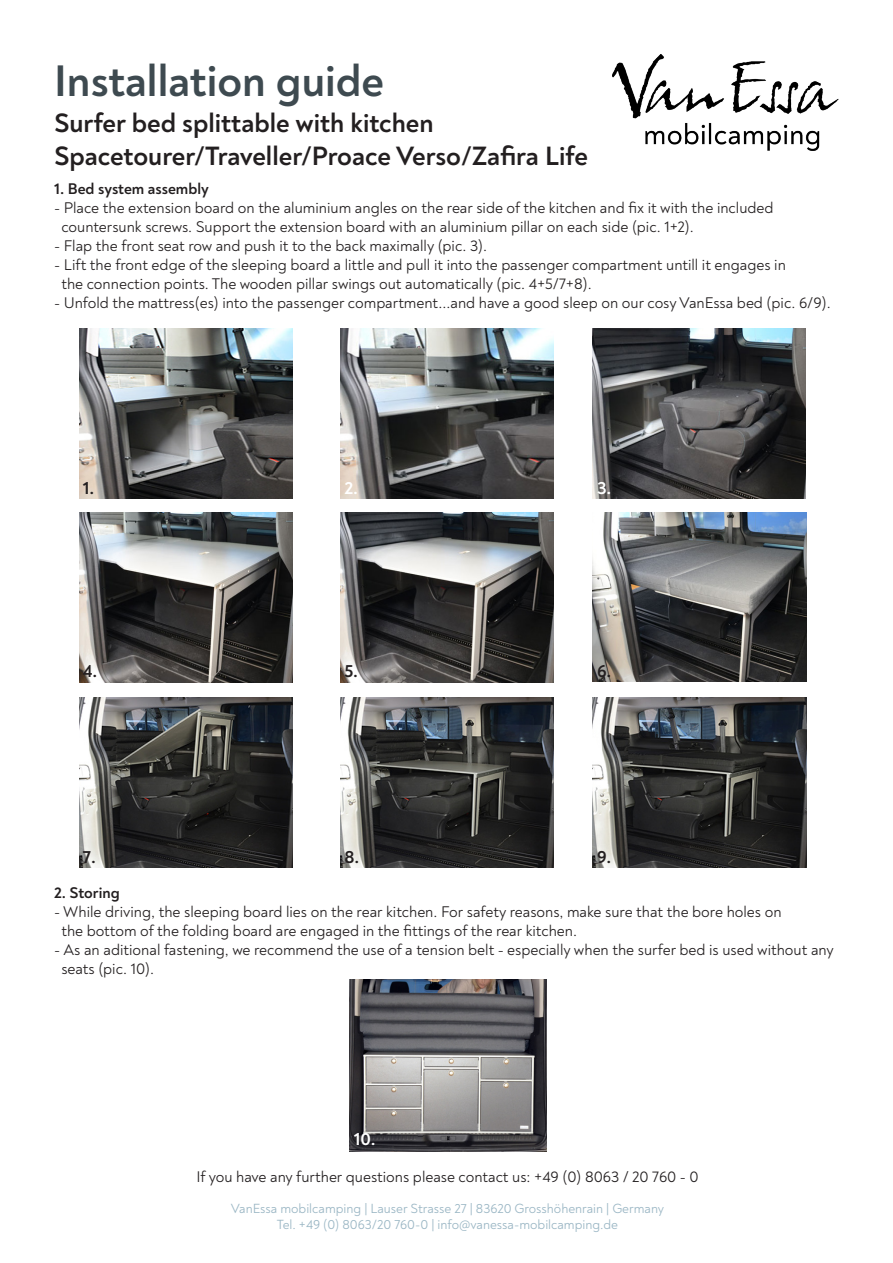
<style>
.page{position:relative;width:893px;height:1263px;background:#fff}
.page>*{position:absolute;margin:0;border:0;box-sizing:border-box;transform-origin:0 0}
.t1{font:700 45px "Noah";color:#3e4a50}
.t2{font:700 27px "Noah";color:#231f20}
.t3{font:700 18px "Noah";color:#231f20}
.t4{font:700 18px "Noah";color:#fff}
.t5{font:15.75px "Noah";color:#231f20}
.t6{font:700 15.75px "Noah";color:#231f20}
.t7{font:13.5px "Noah";color:#9ab6c4}
</style>
<div class="page">
<img style="left:340px;top:328px;width:213px;height:170px">
<img style="left:592px;top:328px;width:214px;height:170px">
<img style="left:80px;top:512px;width:213px;height:170px">
<img style="left:80px;top:328px;width:213px;height:170px">
<img style="left:593px;top:512px;width:213px;height:170px">
<img style="left:340px;top:512px;width:213px;height:170px">
<img style="left:350px;top:980px;width:196px;height:171px">
<img style="left:612px;top:54px;width:227px;height:96px">
<img style="left:80px;top:697px;width:213px;height:171px">
<img style="left:593px;top:697px;width:213px;height:171px">
<img style="left:340px;top:697px;width:213px;height:171px">
<p class="t1" style="left:54px;top:53px;width:331px">Installation guide</p>
<p class="t2" style="left:54px;top:106px;width:381px">Surfer bed splittable with kitchen</p>
<p class="t2" style="left:54px;top:139px;width:535px">Spacetourer/Traveller/Proace Verso/Zafira Life</p>
<p class="t6" style="left:54px;top:179px;width:156px">1. Bed system assembly</p>
<p class="t5" style="left:54px;top:198px;width:721px">- Place the extension board on the aluminium angles on the rear side of the kitchen and fix it with the included</p>
<p class="t5" style="left:61px;top:217px;width:634px">countersunk screws. Support the extension board with an aluminium pillar on each side (pic. 1+2).</p>
<p class="t5" style="left:54px;top:236px;width:434px">- Flap the front seat row and push it to the back maximally (pic. 3).</p>
<p class="t5" style="left:54px;top:255px;width:733px">- Lift the front edge of the sleeping board a little and pull it into the passenger compartment untill it engages in</p>
<p class="t5" style="left:61px;top:274px;width:532px">the connection points. The wooden pillar swings out automatically (pic. 4+5/7+8).</p>
<p class="t5" style="left:54px;top:293px;width:778px">- Unfold the mattress(es) into the passenger compartment...and have a good sleep on our cosy VanEssa bed (pic. 6/9).</p>
<p class="t3" style="left:83px;top:477px;width:13px">1.</p>
<p class="t4" style="left:344px;top:477px;width:15px">2.</p>
<p class="t4" style="left:597px;top:477px;width:16px">3.</p>
<p class="t3" style="left:83px;top:660px;width:16px">4.</p>
<p class="t3" style="left:344px;top:660px;width:15px">5.</p>
<p class="t3" style="left:597px;top:660px;width:16px">6.</p>
<p class="t3" style="left:83px;top:845px;width:14px">7.</p>
<p class="t3" style="left:344px;top:845px;width:16px">8.</p>
<p class="t3" style="left:597px;top:845px;width:16px">9.</p>
<p class="t6" style="left:54px;top:883px;width:67px">2. Storing</p>
<p class="t5" style="left:54px;top:902px;width:729px">- While driving, the sleeping board lies on the rear kitchen. For safety reasons, make sure that the bore holes on</p>
<p class="t5" style="left:61px;top:921px;width:517px">the bottom of the folding board are engaged in the fittings of the rear kitchen.</p>
<p class="t5" style="left:54px;top:940px;width:781px">- As an aditional fastening, we recommend the use of a tension belt - especially when the surfer bed is used without any</p>
<p class="t5" style="left:61px;top:959px;width:94px">seats (pic. 10).</p>
<p class="t4" style="left:354px;top:1127px;width:24px">10.</p>
<p class="t5" style="left:196px;top:1167px;width:504px">If you have any further questions please contact us: +49 (0) 8063 / 20 760 - 0</p>
<p class="t7" style="left:231px;top:1200px;width:435px">VanEssa mobilcamping | Lauser Strasse 27 | 83620 Grosshöhenrain | Germany</p>
<p class="t7" style="left:277px;top:1216px;width:343px">Tel. +49 (0) 8063/20 760-0 | info@vanessa-mobilcamping.de</p>
</div>
